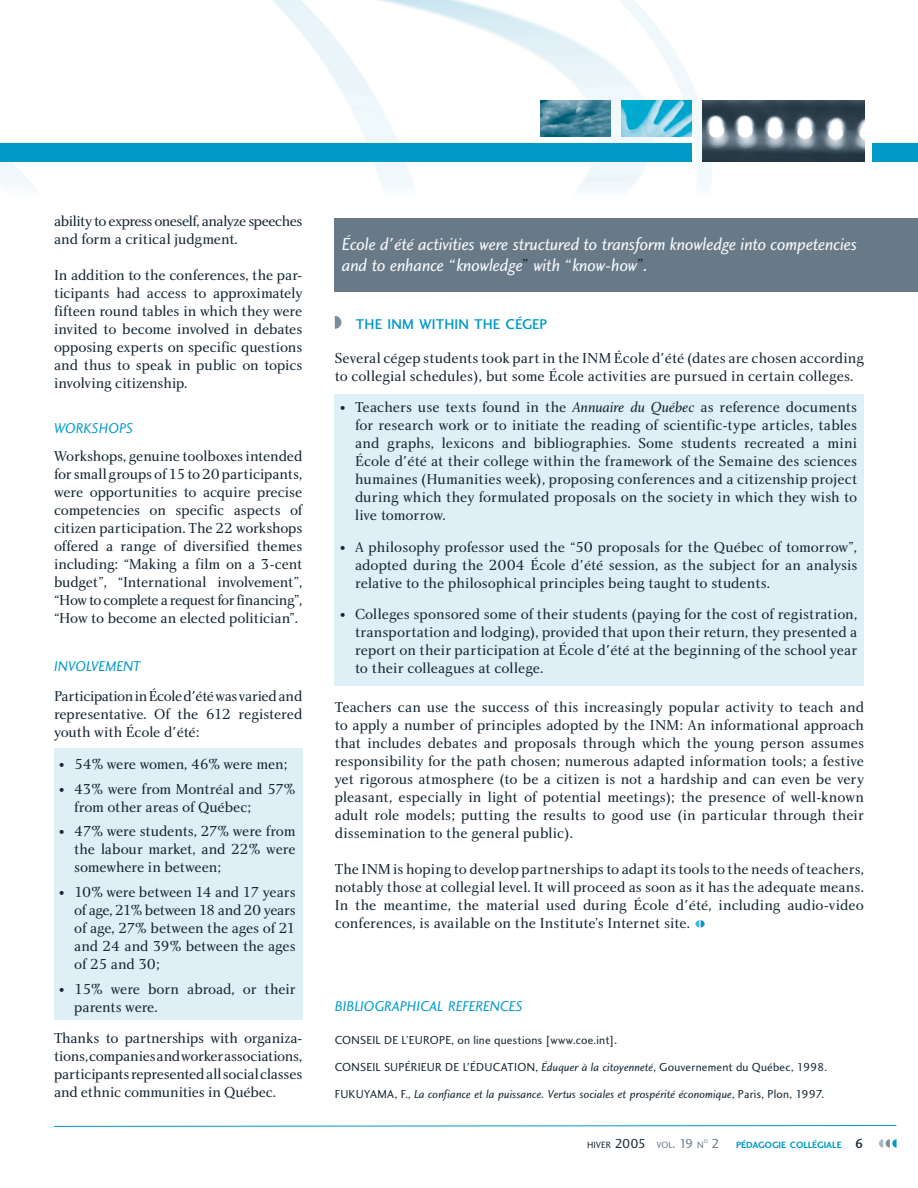
<style>
.page{position:relative;width:918px;height:1188px;background:#fff}
.page>*{position:absolute;margin:0;border:0;box-sizing:border-box;transform-origin:0 0}
.t1{font:18px/21px "Charlotte Sans Book Italic Plain";letter-spacing:-.015em;color:#f9fafb}
.t2{font:15px/18px "Charlotte Book Plain";letter-spacing:-.005em;color:#142733;text-align:justify}
.t3{font:14.7px "Charlotte Sans Book Italic Plain";letter-spacing:-.005em;color:#009ac8}
.t4{font:14.7px "Charlotte Sans Medium Plain";letter-spacing:.005em;color:#009ac8}
.t5{font:12px "Charlotte Sans Book Plain";letter-spacing:.015em;color:#142733}
.t6{font:12px "Charlotte Sans Book Italic Plain";letter-spacing:.005em;color:#142733}
.t7{font:9.45px "Charlotte Sans Bold Plain";color:#009ac8}
.t8{font:9.45px "Charlotte Sans Book Plain";color:#142733}
.t9{font:5.55px "Charlotte Sans Book Plain";color:#687a88}
.s1{font-size:12px}
.s2{font-family:"Charlotte Book Plain";color:#142733}
.s3{font-family:"Charlotte Book Italic Plain"}
.s4{font-family:"Charlotte Sans Book Italic Plain"}
.s5{font-family:"Charlotte Sans Book Plain"}
.s6{font-size:13.5px}
.s7{color:#687a88}
.s8{font-size:13.5px;color:#687a88}
.s9{font-family:"Charlotte Sans Book Plain";font-size:13.5px;color:#687a88}
.s10{font-family:"Charlotte Sans Medium Plain";font-size:13.5px;color:#142733}
</style>
<div class="page">
<div style="left:54px;top:749px;width:248px;height:271px;background:#deeff6"></div>
<div style="left:335px;top:218px;width:583px;height:74px;background:#687a88"></div>
<img style="left:0;top:0;width:918px;height:192px">
<div style="left:872px;top:144px;width:46px;height:18px;background:#009ac8"></div>
<div style="left:0;top:144px;width:691px;height:18px;background:#009ac8"></div>
<img style="left:703px;top:101px;width:162px;height:61px">
<img style="left:621px;top:101px;width:70px;height:36px">
<img style="left:540px;top:101px;width:71px;height:36px">
<svg style="left:54px;top:1125px;width:843px;height:2px;background:#7fcbe2"></svg>
<svg style="left:879px;top:1139px;width:18px;height:9px"></svg>
<div style="left:335px;top:394px;width:529px;height:292px;background:#deeff6"></div>
<svg style="left:335px;top:316px;width:6px;height:13px"></svg>
<svg style="left:695px;top:920px;width:10px;height:8px"></svg>
<p class="t2" style="left:54px;top:213px;width:250px">ability to express oneself, analyze speeches and form a critical judgment.</p>
<p class="t2" style="left:54px;top:267px;width:250px">In addition to the conferences, the par&shy;ticipants had access to approximately fifteen round tables in which they were invited to become involved in debates opposing experts on specific questions and thus to speak in public on topics involving citizenship.</p>
<p class="t3" style="left:54px;top:422px;width:81px">WORKSHOPS</p>
<p class="t2" style="left:54px;top:449px;width:250px">Workshops, genuine toolboxes intended for small groups of 15 to 20 participants, were opportunities to acquire precise competencies on specific aspects of citizen participation. The 22 workshops offered a range of diversified themes including: “Making a film on a 3-cent budget”, “International involvement”, “How to complete a request for financing”, “How to become an elected politician”.</p>
<p class="t3" style="left:54px;top:661px;width:88px">INVOLVEMENT</p>
<p class="t2" style="left:54px;top:689px;width:250px">Participation in École d'été was varied and representative. Of the 612 registered youth with École d'été:</p>
<p class="t2" style="left:59px;top:756px;width:230px"><span class="s1">•</span> 54% were women, 46% were men;</p>
<p class="t2" style="left:74px;top:781px;width:223px;text-indent:-15px"><span class="s1">•</span> 43% were from Montréal and 57% from other areas of Québec;</p>
<p class="t2" style="left:74px;top:824px;width:223px;text-indent:-15px"><span class="s1">•</span> 47% were students, 27% were from the labour market, and 22% were somewhere in between;</p>
<p class="t2" style="left:74px;top:885px;width:223px;text-indent:-15px"><span class="s1">•</span> 10% were between 14 and 17 years of age, 21% between 18 and 20 years of age, 27% between the ages of 21 and 24 and 39% between the ages of 25 and 30;</p>
<p class="t2" style="left:74px;top:981px;width:223px;text-indent:-15px"><span class="s1">•</span> 15% were born abroad, or their parents were.</p>
<p class="t2" style="left:54px;top:1031px;width:250px">Thanks to partnerships with organiza&shy;tions, companies and worker associations, participants represented all social classes and ethnic communities in Québec.</p>
<p class="t1" style="left:342px;top:235px;width:517px">École d'été activities were structured to transform knowledge into competencies and to enhance “knowledge<span class="s2">”</span> with “know-how<span class="s2">”</span>.</p>
<p class="t4" style="left:356px;top:319px;width:193px">THE INM WITHIN THE CÉGEP</p>
<p class="t2" style="left:335px;top:350px;width:531px">Several cégep students took part in the INM École d'été (dates are chosen according to collegial schedules), but some École activities are pursued in certain colleges.</p>
<p class="t2" style="left:355px;top:400px;width:504px;text-indent:-15px"><span class="s1">•</span> Teachers use texts found in the <span class="s3">Annuaire du Québec</span> as reference documents for research work or to initiate the reading of scientific-type articles, tables and graphs, lexicons and bibliographies. Some students recreated a mini École d'été at their college within the framework of the Semaine des sciences humaines (Humanities week), proposing conferences and a citizenship project during which they formulated proposals on the society in which they wish to live tomorrow.</p>
<p class="t2" style="left:355px;top:539px;width:504px;text-indent:-15px"><span class="s1">•</span> A philosophy professor used the “50 proposals for the Québec of tomorrow”, adopted during the 2004 École d'été session, as the subject for an analysis relative to the philosophical principles being taught to students.</p>
<p class="t2" style="left:355px;top:607px;width:504px;text-indent:-15px"><span class="s1">•</span> Colleges sponsored some of their students (paying for the cost of registration, transportation and lodging), provided that upon their return, they presented a report on their participation at École d'été at the beginning of the school year to their colleagues at college.</p>
<p class="t2" style="left:335px;top:699px;width:531px">Teachers can use the success of this increasingly popular activity to teach and to apply a number of principles adopted by the INM: An informational approach that includes debates and proposals through which the young person assumes responsibility for the path chosen; numerous adapted information tools; a festive yet rigorous atmosphere (to be a citizen is not a hardship and can even be very pleasant, especially in light of potential meetings); the presence of well-known adult role models; putting the results to good use (in particular through their dissemination to the general public).</p>
<p class="t2" style="left:335px;top:861px;width:531px">The INM is hoping to develop partnerships to adapt its tools to the needs of teachers, notably those at collegial level. It will proceed as soon as it has the adequate means.<br>In the meantime, the material used during École d'été, including audio-video conferences, is available on the Institute’s Internet site.</p>
<p class="t3" style="left:335px;top:1001px;width:190px">BIBLIOGRAPHICAL REFERENCES</p>
<p class="t5" style="left:335px;top:1035px;width:284px">CONSEIL DE L’EUROPE, on line questions [www.coe.int].</p>
<p class="t5" style="left:335px;top:1062px;width:494px">CONSEIL SUPÉRIEUR DE L'ÉDUCATION, <span class="s4">Éduquer à la citoyenneté</span>, Gouvernement du Québec, 1998.</p>
<p class="t6" style="left:335px;top:1089px;width:491px"><span class="s5">FUKUYAMA, F.,</span> La confiance et la puissance. Vertus sociales et prospérité économique<span class="s5">, Paris, Plon, 1997.</span></p>
<p class="t8" style="left:587px;top:1141px;width:118px">HIVER <span class="s6">2005</span> <span class="s7">VOL</span><span class="s8">. 19</span> <span class="s7">N</span></p>
<p class="t9" style="left:704px;top:1139px;width:6px">O</p>
<p class="t7" style="left:712px;top:1141px;width:153px"><span class="s9">2</span> PÉDAGOGIE COLLÉGIALE <span class="s10">6</span></p>
</div>
